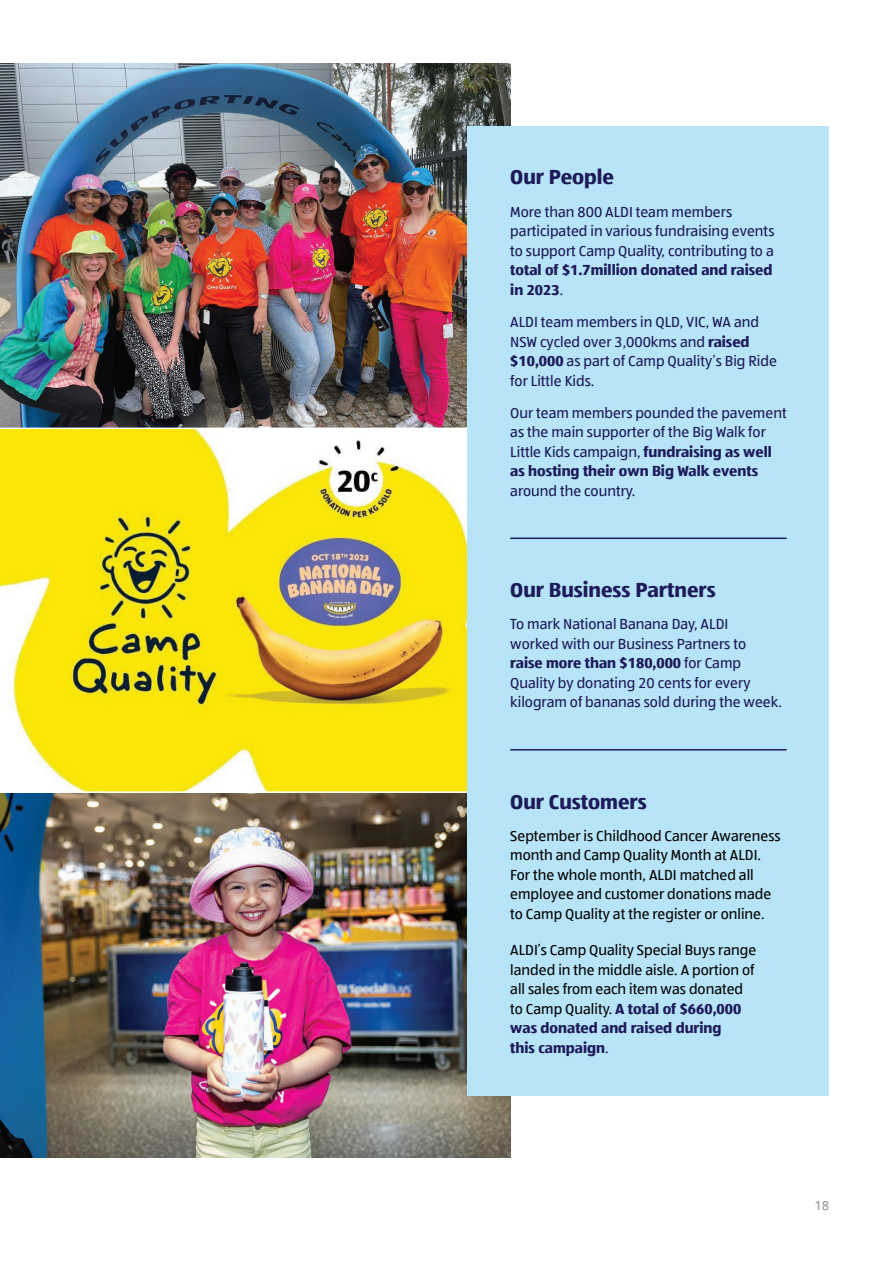
<style>
.page{position:relative;width:893px;height:1263px;background:#fff}
.page>*{position:absolute;margin:0;border:0;box-sizing:border-box;transform-origin:0 0}
.t1{font:700 21px "ALDISUED Office";color:#1d1b59}
.t2{font:15px/19.5px "ALDISUED Office";color:#1d1b59}
.t3{font:15px/19.5px "ALDISUED Office";color:#040503}
.t4{font:13.5px "ALDISUED Office";color:#999}
.s1{font-weight:700}
.s2{font-weight:700;color:#1d1b59}
.s3{color:#1d1b59}
</style>
<div class="page">
<img style="left:0;top:64px;width:510px;height:364px">
<svg style="left:0;top:429px;width:468px;height:362px;background:#ead839"></svg>
<img style="left:0;top:793px;width:510px;height:364px">
<div style="left:468px;top:126px;width:361px;height:969px;background:#b7e4f9"></div>
<hr style="left:510px;top:537px;width:277px;height:2px;background:#1d1b59">
<hr style="left:510px;top:749px;width:277px;height:1px;background:#1d1b59">
<h2 class="t1" style="left:510px;top:163px;width:105px">Our People</h2>
<p class="t2" style="left:510px;top:201px;width:266px">More than 800 ALDI team members participated in various fundraising events to support Camp Quality, contributing to a <span class="s1">total of $1.7million donated and raised in 2023</span>.</p>
<p class="t2" style="left:510px;top:312px;width:268px">ALDI team members in QLD, VIC, WA and<br>NSW cycled over 3,000kms and <span class="s1">raised $10,000</span> as part of Camp Quality’s Big Ride for Little Kids.</p>
<p class="t2" style="left:510px;top:402px;width:278px">Our team members pounded the pavement as the main supporter of the Big Walk for Little Kids campaign, <span class="s1">fundraising as well as hosting their own Big Walk events </span>around the country.</p>
<h2 class="t1" style="left:510px;top:576px;width:207px">Our Business Partners</h2>
<p class="t2" style="left:510px;top:614px;width:273px">To mark National Banana Day, ALDI<br>worked with our Business Partners to <span class="s1">raise more than $180,000</span> for Camp Quality by donating 20 cents for every kilogram of bananas sold during the week.</p>
<h2 class="t1" style="left:510px;top:787px;width:138px">Our Customers</h2>
<p class="t3" style="left:510px;top:825px;width:272px">September is Childhood Cancer Awareness month and Camp Quality Month at ALDI.<br>For the whole month, ALDI matched all employee and customer donations made to Camp Quality at the register or online.</p>
<p class="t3" style="left:510px;top:940px;width:248px">ALDI’s Camp Quality Special Buys range landed in the middle aisle. A portion of all sales from each item was donated to Camp Quality. <span class="s2">A total of $660,000 was donated and raised during<br>this campaign</span><span class="s3">.</span></p>
<p class="t4" style="left:814px;top:1196px;width:16px">18</p>
</div>
